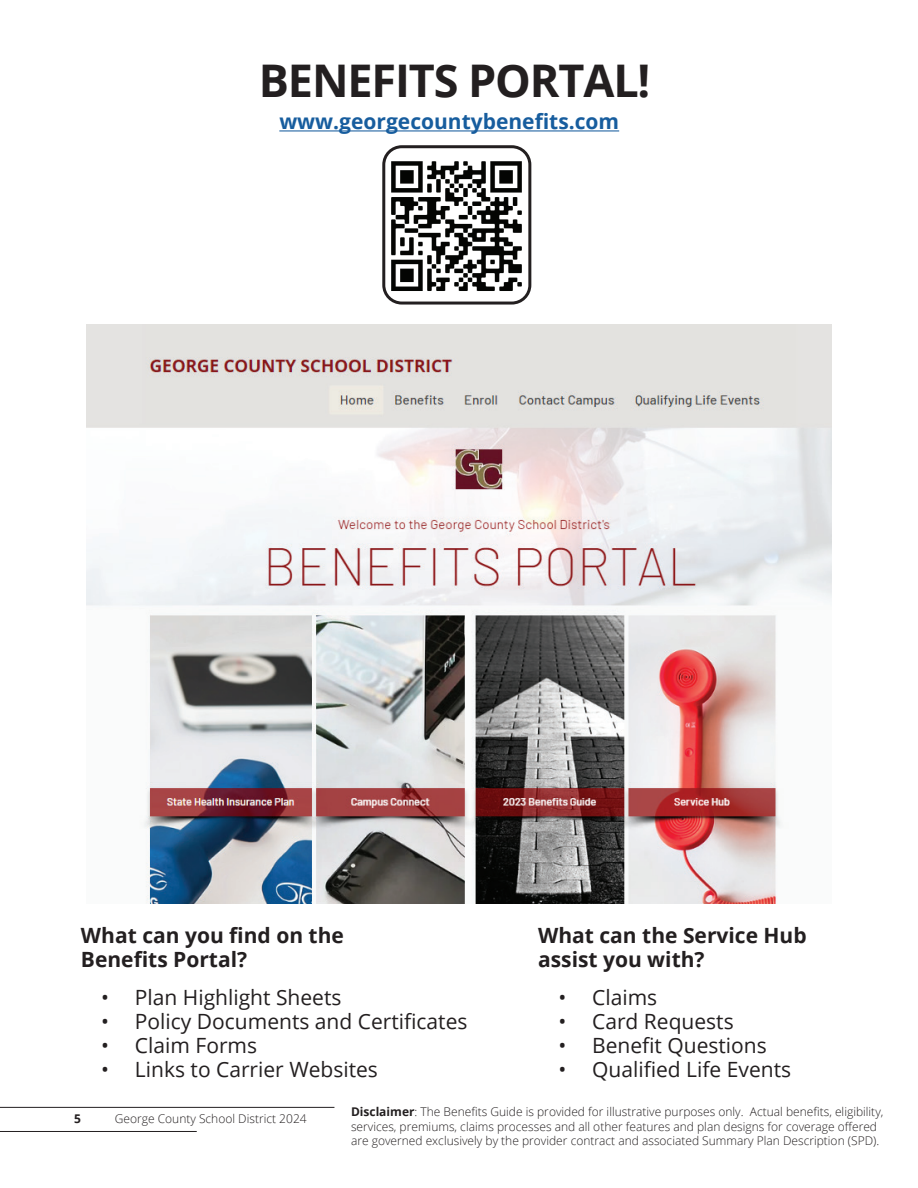
<style>
.page{position:relative;width:918px;height:1188px;background:#fff}
.page>*{position:absolute;margin:0;border:0;box-sizing:border-box;transform-origin:0 0}
.t1{font:700 45px "Open Sans";letter-spacing:-.025em;color:#231f20}
.t2{font:21px "Open Sans";color:#231f20}
.t3{font:700 21px/24px "Open Sans";color:#231f20}
.t4{font:700 21px "Open Sans";color:#175d9e}
.t5{font:300 12px/14.4px "Open Sans";color:#231f20}
.t6{font:700 12px "Open Sans";color:#231f20}
.s1{font-weight:700}
</style>
<div class="page">
<hr style="left:0;top:1107px;width:334px;height:1px;background:#231f20">
<hr style="left:0;top:1131px;width:197px;height:1px;background:#231f20">
<hr style="left:279px;top:130px;width:340px;height:1px;background:#175d9e">
<img style="left:87px;top:324px;width:744px;height:579px">
<img style="left:386px;top:149px;width:144px;height:152px">
<div style="left:382px;top:145px;width:149px;height:160px;border:3px solid #231f20;border-radius:18px"></div>
<h1 class="t1" style="left:259px;top:49px;width:393px">BENEFITS PORTAL!</h1>
<h2 class="t4" style="left:279px;top:107px;width:341px">www.georgecountybenefits.com</h2>
<h2 class="t3" style="left:81px;top:923px;width:264px">What can you find on the<br>Benefits Portal?</h2>
<h2 class="t2" style="left:101px;top:983px;width:242px">• Plan Highlight Sheets</h2>
<h2 class="t2" style="left:101px;top:1007px;width:368px">• Policy Documents and Certificates</h2>
<h2 class="t2" style="left:101px;top:1031px;width:157px">• Claim Forms</h2>
<h2 class="t2" style="left:101px;top:1055px;width:278px">• Links to Carrier Websites</h2>
<h2 class="t3" style="left:538px;top:923px;width:270px">What can the Service Hub assist you with?</h2>
<h2 class="t2" style="left:558px;top:983px;width:100px">• Claims</h2>
<h2 class="t2" style="left:558px;top:1007px;width:177px">• Card Requests</h2>
<h2 class="t2" style="left:558px;top:1031px;width:210px">• Benefit Questions</h2>
<h2 class="t2" style="left:558px;top:1055px;width:234px">• Qualified Life Events</h2>
<p class="t6" style="left:74px;top:1110px;width:8px">5</p>
<p class="t5" style="left:115px;top:1111px;width:193px">George County School District 2024</p>
<p class="t5" style="left:351px;top:1104px;width:534px"><span class="s1">Disclaimer</span>: The Benefits Guide is provided for illustrative purposes only. Actual benefits, eligibility, services, premiums, claims processes and all other features and plan designs for coverage offered are governed exclusively by the provider contract and associated Summary Plan Description (SPD).</p>
</div>
